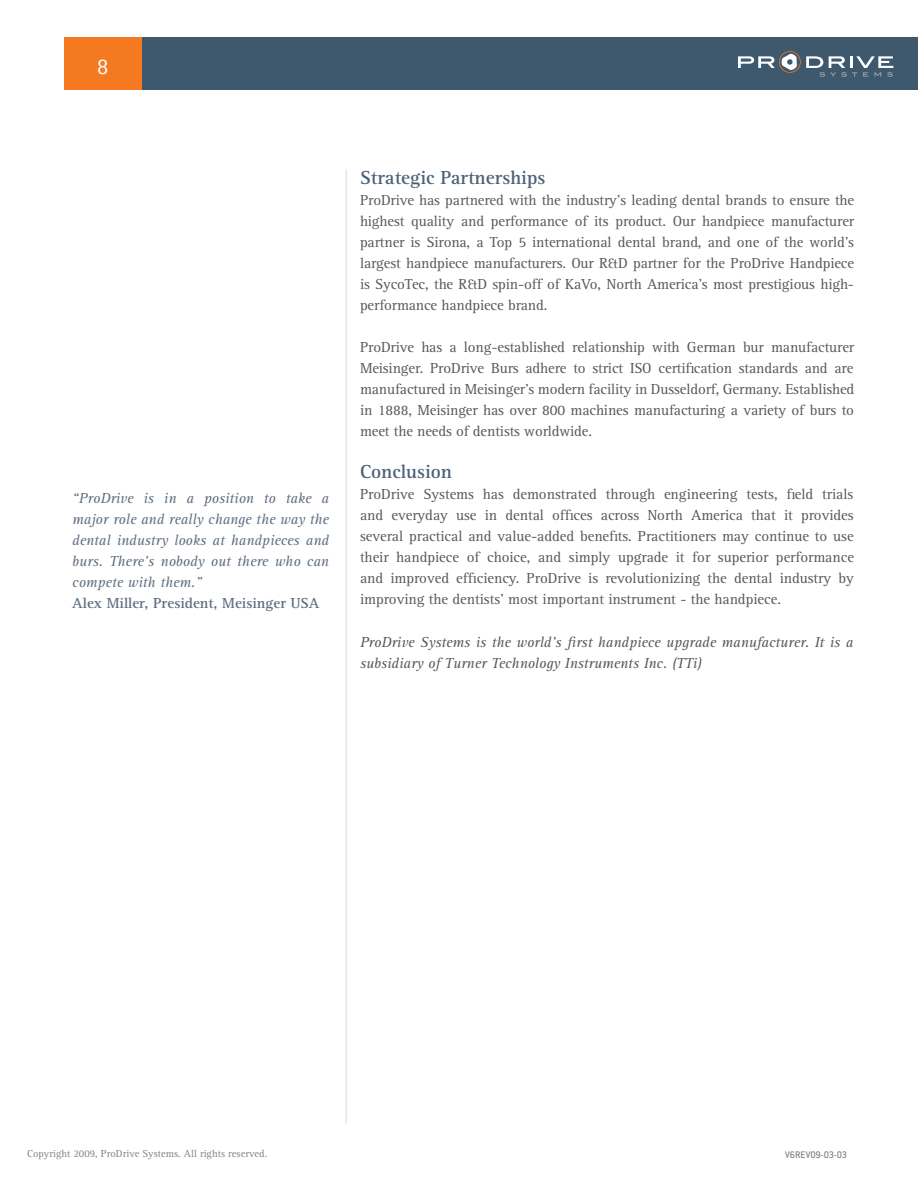
<style>
.page{position:relative;width:918px;height:1188px;background:#fff}
.page>*{position:absolute;margin:0;border:0;box-sizing:border-box;transform-origin:0 0}
.t1{font:22.5px "Rotis Sans Serif";color:#fff}
.t2{font:700 19.5px "Rotis Serif";color:#4e6277}
.t3{font:15px/21px "Rotis Serif";letter-spacing:-.01em;color:#57585a;text-align:justify}
.t4{font:italic 15px/21px "Rotis Serif";color:#5e6e81;text-align:justify}
.t5{font:italic 15px/21px "Rotis Serif";color:#57585a}
.t6{font:700 15px "Rotis Serif";color:#5e6e81}
.t7{font:10.5px "Rotis Serif";color:#808285}
.t8{font:500 10.5px "Conduit ITC";color:#808285}
</style>
<div class="page">
<div style="left:65px;top:38px;width:853px;height:52px;background:#3e586e"></div>
<div style="left:64px;top:38px;width:78px;height:52px;background:#f47921"></div>
<hr style="left:345px;top:170px;width:2px;height:953px;background:#e5e5e9">
<svg style="left:738px;top:51px;width:155px;height:26px"></svg>
<h1 class="t1" style="left:97px;top:53px;width:13px">8</h1>
<p class="t4" style="left:72px;top:488px;width:258px">“ProDrive is in a position to take a major role and really change the way the dental industry looks at handpieces and burs. There’s nobody out there who can compete with them.”</p>
<p class="t6" style="left:72px;top:594px;width:248px">Alex Miller, President, Meisinger USA</p>
<h2 class="t2" style="left:360px;top:166px;width:187px">Strategic Partnerships</h2>
<p class="t3" style="left:360px;top:190px;width:496px">ProDrive has partnered with the industry’s leading dental brands to ensure the highest quality and performance of its product. Our handpiece manufacturer partner is Sirona, a Top 5 international dental brand, and one of the world’s largest handpiece manufacturers. Our R&amp;D partner for the ProDrive Handpiece is SycoTec, the R&amp;D spin-off of KaVo, North America’s most prestigious high&shy;performance handpiece brand.</p>
<p class="t3" style="left:360px;top:337px;width:496px">ProDrive has a long-established relationship with German bur manufacturer Meisinger. ProDrive Burs adhere to strict ISO certification standards and are manufactured in Meisinger’s modern facility in Dusseldorf, Germany. Established in 1888, Meisinger has over 800 machines manufacturing a variety of burs to meet the needs of dentists worldwide.</p>
<h2 class="t2" style="left:360px;top:460px;width:94px">Conclusion</h2>
<p class="t3" style="left:360px;top:484px;width:496px">ProDrive Systems has demonstrated through engineering tests, field trials and everyday use in dental offices across North America that it provides several practical and value-added benefits. Practitioners may continue to use their handpiece of choice, and simply upgrade it for superior performance and improved efficiency. ProDrive is revolutionizing the dental industry by improving the dentists’ most important instrument - the handpiece.</p>
<p class="t5" style="left:360px;top:632px;width:495px">ProDrive Systems is the world’s first handpiece upgrade manufacturer. It is a subsidiary of Turner Technology Instruments Inc. (TTi)</p>
<p class="t7" style="left:27px;top:1148px;width:242px">Copyright 2009, ProDrive Systems. All rights reserved.</p>
<p class="t8" style="left:785px;top:1148px;width:64px">V6REV09-03-03</p>
</div>
